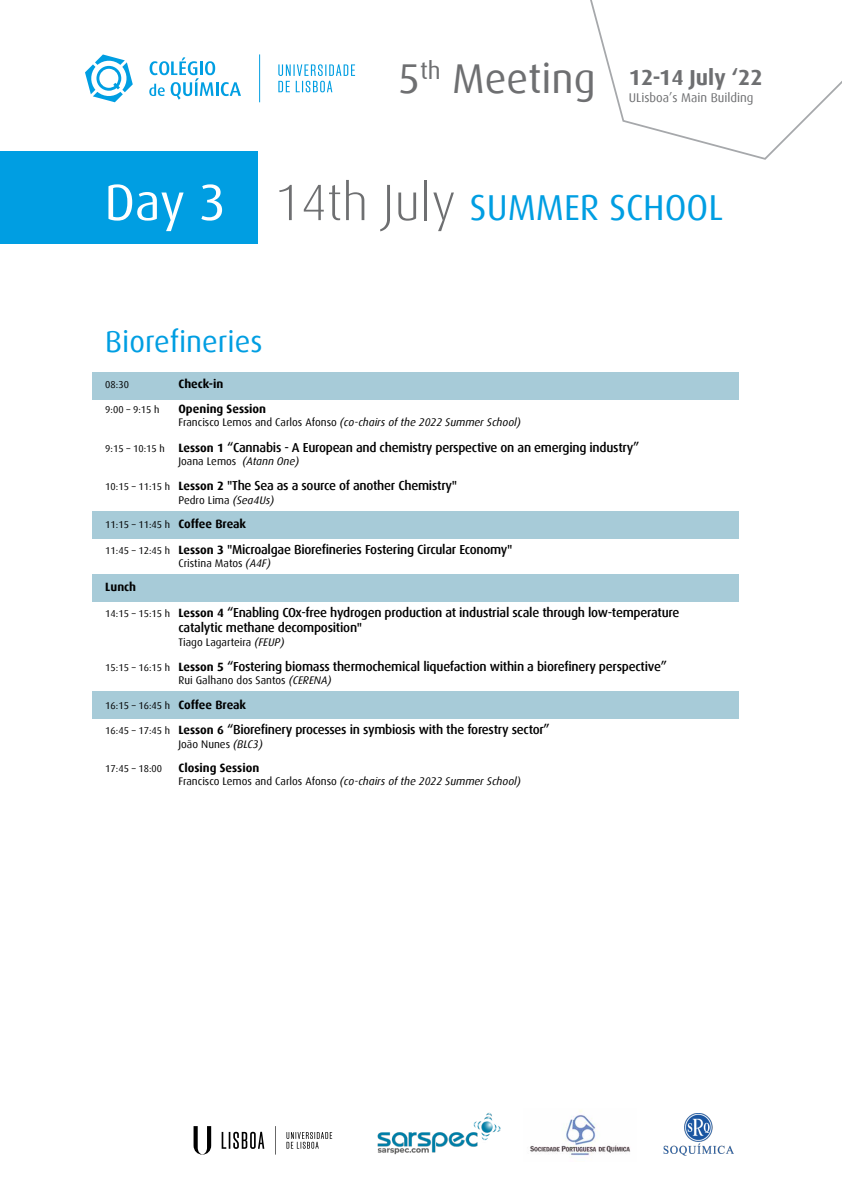
<style>
.page{position:relative;width:842px;height:1191px;background:#fff}
.page>*{position:absolute;margin:0;border:0;box-sizing:border-box;transform-origin:0 0}
.t1{font:36px "Dax";color:#009ee2}
.t2{font:30px "Dax";color:#009ee2}
.t3{font:700 21.7px "Dax";color:#6e6f71}
.t4{font:500 13px/15.6px "Dax";letter-spacing:-.02em;color:#000}
.t5{font:12.6px "Dax";color:#6e6f71}
.t6{font:700 12px "Dax";color:#000}
.t7{font:italic 11px "Dax";color:#000}
.t8{font:11px "Dax";color:#000}
.t9{font:10px "Dax";color:#000}
.s1{font-weight:400;font-size:41.6px}
.s2{font-size:51.2px;color:#fff}
.s3{font-weight:300;font-size:51.2px;color:#6e6f71}
.s4{font-style:normal}
.s5{font-weight:400;font-size:10px}
.s6{font-weight:700;font-size:12px}
.s7{font-style:italic}
</style>
<div class="page">
<svg style="left:259px;top:54px;width:96px;height:48px"></svg>
<svg style="left:149px;top:57px;width:92px;height:43px"></svg>
<svg style="left:85px;top:54px;width:48px;height:48px"></svg>
<div style="left:93px;top:372px;width:646px;height:28px;background:#a7cbd8"></div>
<div style="left:93px;top:511px;width:646px;height:28px;background:#a7cbd8"></div>
<div style="left:93px;top:691px;width:646px;height:28px;background:#a7cbd8"></div>
<div style="left:93px;top:574px;width:646px;height:28px;background:#a7cbd8"></div>
<div style="left:0;top:152px;width:258px;height:92px;background:#009ee2"></div>
<svg style="left:590px;top:0;width:252px;height:160px"></svg>
<img style="left:377px;top:1112px;width:123px;height:42px">
<img style="left:663px;top:1113px;width:71px;height:42px">
<img style="left:530px;top:1110px;width:100px;height:46px">
<svg style="left:194px;top:1126px;width:138px;height:28px"></svg>
<h3 class="t3" style="left:398px;top:65px;width:366px"><span class="s1">5</span><sup>th</sup> <span class="s1">Meeting</span> 12-14 July ‘22</h3>
<p class="t5" style="left:629px;top:91px;width:126px">ULisboa’s Main Building</p>
<h1 class="t1" style="left:105px;top:188px;width:620px"><span class="s2">Day 3</span> <span class="s3">14th July</span> SUMMER SCHOOL</h1>
<h2 class="t2" style="left:105px;top:325px;width:159px">Biorefineries</h2>
<p class="t9" style="left:105px;top:379px;width:25px">08:30</p>
<p class="t6" style="left:178px;top:377px;width:47px">Check-in</p>
<p class="t9" style="left:105px;top:404px;width:56px">9:00 – 9:15 h</p>
<p class="t6" style="left:178px;top:402px;width:89px">Opening Session</p>
<p class="t7" style="left:178px;top:416px;width:344px"><span class="s4">Francisco Lemos and Carlos Afonso</span> (co-chairs of the 2022 Summer School)</p>
<p class="t4" style="left:105px;top:439px;width:535px"><span class="s5">9:15 – 10:15 h</span> <span class="s6">Lesson 1</span> “Cannabis - A European and chemistry perspective on an emerging industry”</p>
<p class="t8" style="left:178px;top:455px;width:122px">Joana Lemos <span class="s7">(Atann One)</span></p>
<p class="t4" style="left:105px;top:478px;width:353px"><span class="s5">10:15 – 11:15 h</span> <span class="s6">Lesson 2</span> "The Sea as a source of another Chemistry"</p>
<p class="t8" style="left:178px;top:494px;width:97px">Pedro Lima <span class="s7">(Sea4Us)</span></p>
<p class="t9" style="left:105px;top:519px;width:142px">11:15 – 11:45 h <span class="s6">Coffee Break</span></p>
<p class="t4" style="left:105px;top:541px;width:409px"><span class="s5">11:45 – 12:45 h</span> <span class="s6">Lesson 3</span> "Microalgae Biorefineries Fostering Circular Economy"</p>
<p class="t8" style="left:178px;top:557px;width:94px">Cristina Matos <span class="s7">(A4F)</span></p>
<p class="t6" style="left:105px;top:580px;width:32px">Lunch</p>
<p class="t4" style="left:178px;top:604px;width:502px;text-indent:-73px"><span class="s5">14:15 – 15:15 h</span> <span class="s6">Lesson 4</span> “Enabling COx-free hydrogen production at industrial scale through low-temperature catalytic methane decomposition"</p>
<p class="t8" style="left:178px;top:636px;width:108px">Tiago Lagarteira <span class="s7">(FEUP)</span></p>
<p class="t4" style="left:105px;top:659px;width:563px"><span class="s5">15:15 – 16:15 h</span> <span class="s6">Lesson 5</span> “Fostering biomass thermochemical liquefaction within a biorefinery perspective”</p>
<p class="t8" style="left:178px;top:674px;width:155px">Rui Galhano dos Santos <span class="s7">(CERENA)</span></p>
<p class="t9" style="left:105px;top:700px;width:142px">16:15 – 16:45 h <span class="s6">Coffee Break</span></p>
<p class="t4" style="left:105px;top:722px;width:446px"><span class="s5">16:45 – 17:45 h</span> <span class="s6">Lesson 6</span> “Biorefinery processes in symbiosis with the forestry sector”</p>
<p class="t8" style="left:178px;top:738px;width:86px">João Nunes <span class="s7">(BLC3)</span></p>
<p class="t9" style="left:105px;top:763px;width:58px">17:45 – 18:00</p>
<p class="t6" style="left:178px;top:761px;width:82px">Closing Session</p>
<p class="t7" style="left:178px;top:775px;width:344px"><span class="s4">Francisco Lemos and Carlos Afonso</span> (co-chairs of the 2022 Summer School)</p>
</div>
